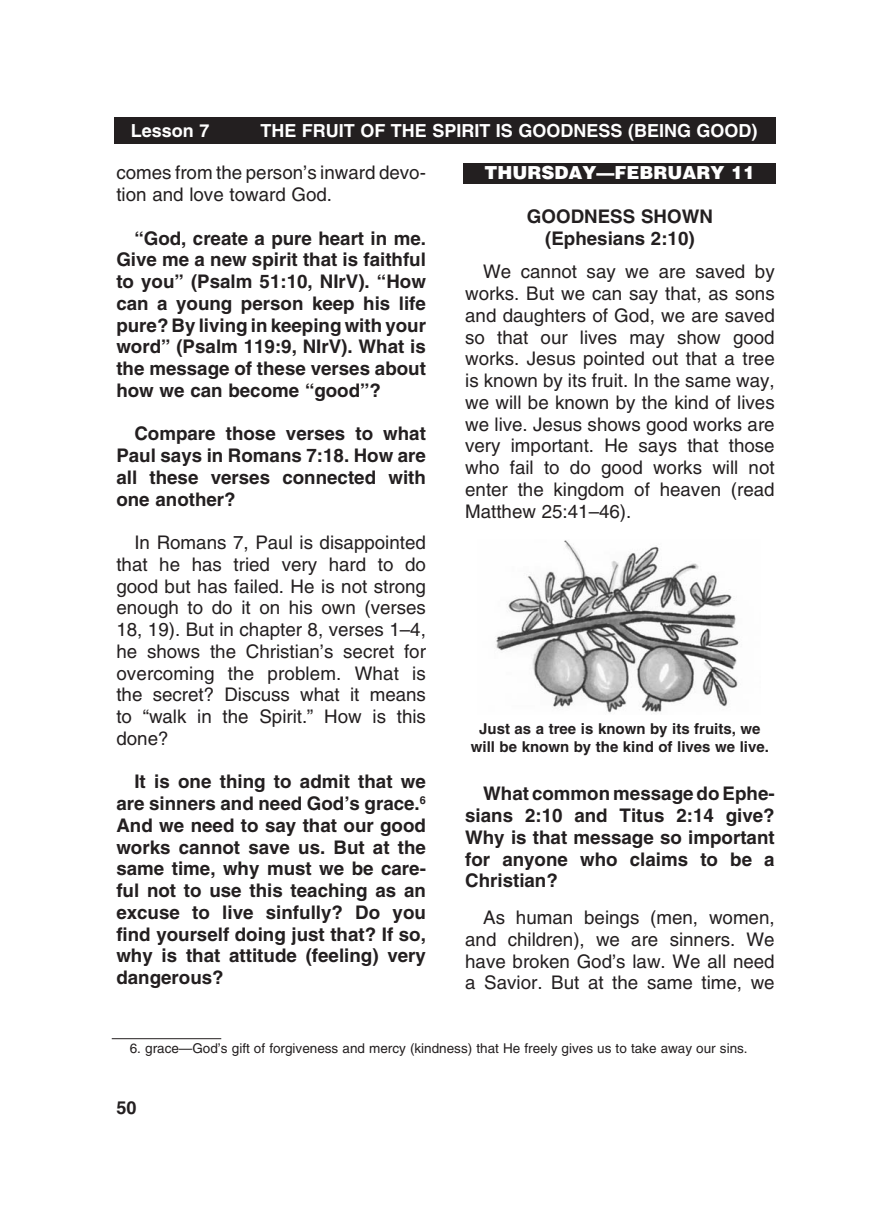
<style>
.page{position:relative;width:891px;height:1215px;background:#fff}
.page>*{position:absolute;margin:0;border:0;box-sizing:border-box;transform-origin:0 0}
._1-Body{font:18.75px/21.8px "Helvetica";color:#231f20;text-align:justify}
._2-Body_bold{font:700 18.75px/21.8px "Helvetica";color:#231f20;text-align:justify}
._5-subheads{font:700 18.75px/21.8px "Helvetica";color:#231f20;text-align:center}
.t1{font:700 18px "Helvetica";color:#fff}
.t2{font:900 18px "Helvetica";color:#fff}
.t3{font:700 18px "Helvetica";color:#231f20}
._8-captions{font:700 15px/18px "Helvetica";color:#231f20;text-align:center}
._6-Footnotes_rule{font:13.5px "Helvetica";color:#231f20}
</style>
<div class="page">
<div style="left:115px;top:117px;width:661px;height:27px;background:#231f20"></div>
<div style="left:463px;top:163px;width:313px;height:21px;background:#231f20"></div>
<img style="left:495px;top:540px;width:244px;height:173px">
<hr style="left:112px;top:1038px;width:109px;height:1px;background:#231f20">
<p class="t1" style="left:131px;top:120px;width:80px">Lesson 7</p>
<p class="t1" style="left:260px;top:120px;width:144px">The Fruit of the</p>
<p class="t1" style="left:432px;top:120px;width:22px">Spirit</p>
<p class="t1" style="left:496px;top:120px;width:51px">Is Goodness</p>
<p class="t1" style="left:628px;top:120px;width:31px">(Being</p>
<p class="t1" style="left:697px;top:120px;width:29px">Good</p>
<p class="t1" style="left:752px;top:120px;width:7px">)</p>
<p class="t2" style="left:484px;top:161px;width:272px">THURSDAY—FEBRUARY 11</p>
<p class="_1-Body" style="left:116px;top:162px;width:311px">comes from the person’s inward devo&shy;tion and love toward God.</p>
<p class="_2-Body_bold" style="left:116px;top:227px;width:311px;text-indent:18px">“God, create a pure heart in me.<br>Give me a new spirit that is faithful to you” (Psalm 51:10, NIrV). “How can a young person keep his life pure? By living in keeping with your word” (Psalm 119:9, NIrV). What is the message of these verses about how we can become “good”?</p>
<p class="_2-Body_bold" style="left:116px;top:423px;width:311px;text-indent:18px">Compare those verses to what Paul says in Romans 7:18. How are all these verses connected with one another?</p>
<p class="_1-Body" style="left:116px;top:532px;width:311px;text-indent:18px">In Romans 7, Paul is disappointed that he has tried very hard to do good but has failed. He is not strong enough to do it on his own (verses 18, 19). But in chapter 8, verses 1–4, he shows the Christian’s secret for overcoming the problem. What is the secret? Discuss what it means to “walk in the Spirit.” How is this done?</p>
<p class="_2-Body_bold" style="left:116px;top:771px;width:311px;text-indent:18px">It is one thing to admit that we are sinners and need God’s grace.<sup>6<br></sup>And we need to say that our good works cannot save us. But at the same time, why must we be care&shy;ful not to use this teaching as an excuse to live sinfully? Do you find yourself doing just that? If so, why is that attitude (feeling) very dangerous?</p>
<p class="_5-subheads" style="left:527px;top:205px;width:187px">GOODNESS SHOWN (Ephesians 2:10)</p>
<p class="_1-Body" style="left:465px;top:261px;width:311px;text-indent:18px">We cannot say we are saved by works. But we can say that, as sons and daughters of God, we are saved so that our lives may show good works. Jesus pointed out that a tree is known by its fruit. In the same way, we will be known by the kind of lives we live. Jesus shows good works are very important. He says that those who fail to do good works will not enter the kingdom of heaven (read Matthew 25:41–46).</p>
<p class="_8-captions" style="left:471px;top:719px;width:300px">Just as a tree is known by its fruits, we will be known by the kind of lives we live.</p>
<p class="_2-Body_bold" style="left:465px;top:783px;width:311px;text-indent:18px">What common message do Ephe&shy;sians 2:10 and Titus 2:14 give?<br>Why is that message so important for anyone who claims to be a Christian?</p>
<p class="_1-Body" style="left:465px;top:907px;width:311px;text-indent:18px">As human beings (men, women, and children), we are sinners. We have broken God’s law. We all need a Savior. But at the same time, we</p>
<p class="_6-Footnotes_rule" style="left:130px;top:1040px;width:617px">6. grace—God’s gift of forgiveness and mercy (kindness) that He freely gives us to take away our sins.</p>
<p class="t3" style="left:116px;top:1097px;width:22px">50</p>
</div>
